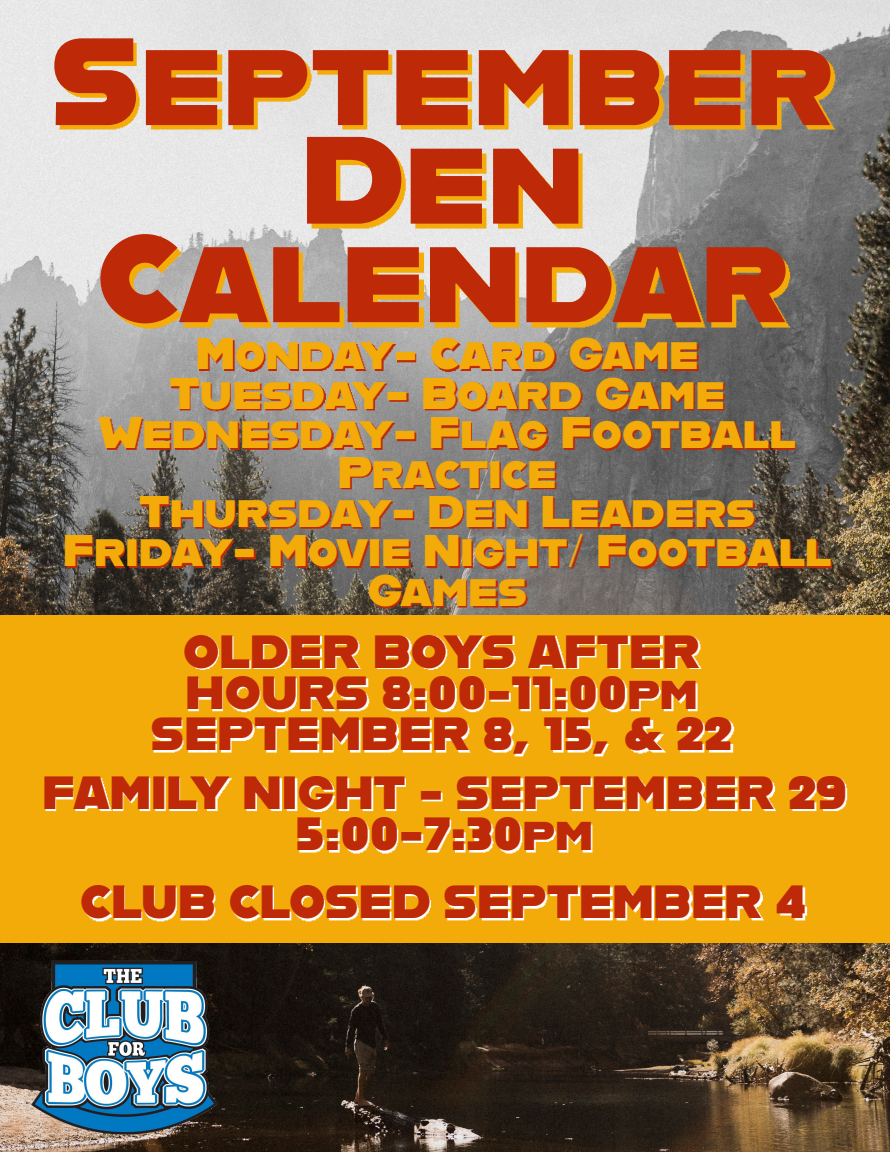
<style>
.page{position:relative;width:890px;height:1152px;background:#fff}
.page>*{position:absolute;margin:0;border:0;box-sizing:border-box;transform-origin:0 0}
.t1{font:124px/98.4px "Alfarn";color:#be2908;text-align:center}
.t2{font:46.4px/41.6px "Alfarn";color:#be2908;text-align:center}
.t3{font:44.4px/39.6px "Alfarn";color:#f3ab09;text-align:center}
</style>
<div class="page">
<img style="left:0;top:0;width:890px;height:1152px">
<img style="left:30px;top:0;width:860px;height:366px">
<img style="left:55px;top:321px;width:833px;height:294px">
<div style="left:0;top:615px;width:890px;height:327px;background:#f3ab09"></div>
<img style="left:83px;top:886px;width:725px;height:36px">
<img style="left:152px;top:635px;width:583px;height:122px">
<img style="left:45px;top:777px;width:803px;height:77px">
<img style="left:27px;top:950px;width:195px;height:195px">
<h1 class="t1" style="left:52px;top:27px;width:783px">September<br>Den<br>Calendar</h1>
<p class="t3" style="left:63px;top:332px;width:770px">Monday- Card Game<br>Tuesday- Board Game<br>Wednesday- Flag Football<br>Practice<br>Thursday- Den Leaders<br>Friday- Movie Night/ Football<br>Games</p>
<p class="t2" style="left:151px;top:628px;width:583px">OLDER BOYS AFTER<br>HOURS 8:00-11:00pm<br>SEPTEMBER 8, 15, &amp; 22</p>
<p class="t2" style="left:42px;top:770px;width:805px">FAMILY NIGHT - SEPTEMBER 29<br>5:00-7:30pm</p>
<p class="t2" style="left:80px;top:879px;width:727px">CLUB CLOSED SEPTEMBER 4</p>
</div>
